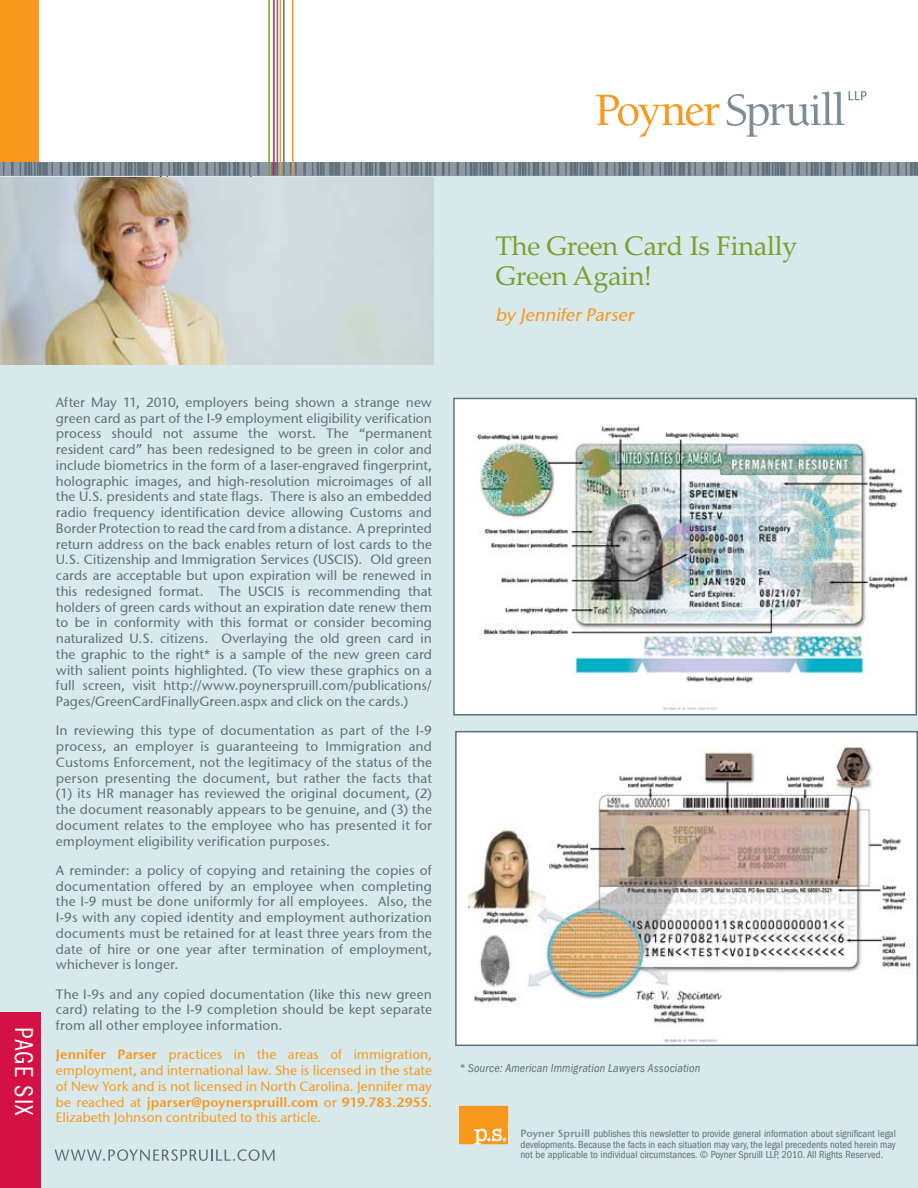
<style>
.page{position:relative;width:918px;height:1188px;background:#fff}
.page>*{position:absolute;margin:0;border:0;box-sizing:border-box;transform-origin:0 0}
.t1{font:27px/30px "Palatino Linotype";letter-spacing:-.01em;color:#78a22f}
.t2{font:condensed 26.7px "Franklin Gothic";letter-spacing:.045em;color:#fff;scale:.9 1}
.t3{font:italic 18px "Stone Sans ITCTT Medium";color:#f8981d}
.t4{font:13.5px/15.8px "Stone Sans ITCTT Medium";letter-spacing:.01em;color:#5c6f7b;text-align:justify}
.t5{font:13.5px/15.8px "Stone Sans OSITCTT Medium";color:#f8981d;text-align:justify}
.t6{font:13.5px "Stone Sans Semi OSITCTT";color:#f8981d}
.t7{font:italic condensed 12px "Franklin Gothic";letter-spacing:.015em;color:#5c6f7b}
.t8{font:condensed 10.5px/10.5px "Franklin Gothic";color:#5c6f7b;text-align:justify}
.s1{font-family:"Stone Sans Semi OSITCTT"}
.s2{font-family:"Stone Sans OSITCTT Medium"}
.s3{font-family:"Stone Sans Semi ITCTT"}
.s4{font-family:"Stone Sans Semi ITCTT";font-stretch:normal;color:#7d8c95}
</style>
<div class="page">
<div style="left:0;top:163px;width:918px;height:1025px;background:#d7e9eb"></div>
<div style="left:0;top:0;width:38px;height:168px;background:#f8981d"></div>
<div style="left:0;top:162px;width:918px;height:14px;background:#8d9aa3"></div>
<svg style="left:605px;top:162px;width:3px;height:14px"></svg>
<svg style="left:557px;top:162px;width:2px;height:14px"></svg>
<svg style="left:565px;top:162px;width:34px;height:14px"></svg>
<svg style="left:505px;top:162px;width:3px;height:14px"></svg>
<svg style="left:514px;top:162px;width:36px;height:14px"></svg>
<svg style="left:457px;top:162px;width:2px;height:14px"></svg>
<svg style="left:442px;top:162px;width:8px;height:14px"></svg>
<svg style="left:465px;top:162px;width:33px;height:14px"></svg>
<svg style="left:703px;top:162px;width:2px;height:14px"></svg>
<svg style="left:711px;top:162px;width:16px;height:14px"></svg>
<svg style="left:651px;top:162px;width:3px;height:14px"></svg>
<svg style="left:660px;top:162px;width:36px;height:14px"></svg>
<svg style="left:614px;top:162px;width:30px;height:14px"></svg>
<svg style="left:797px;top:162px;width:3px;height:14px"></svg>
<svg style="left:749px;top:162px;width:2px;height:14px"></svg>
<svg style="left:734px;top:162px;width:8px;height:14px"></svg>
<svg style="left:757px;top:162px;width:34px;height:14px"></svg>
<svg style="left:843px;top:162px;width:3px;height:14px"></svg>
<svg style="left:852px;top:162px;width:30px;height:14px"></svg>
<svg style="left:806px;top:162px;width:30px;height:14px"></svg>
<svg style="left:160px;top:162px;width:2px;height:14px"></svg>
<svg style="left:111px;top:162px;width:3px;height:14px"></svg>
<svg style="left:120px;top:162px;width:33px;height:14px"></svg>
<svg style="left:60px;top:162px;width:2px;height:14px"></svg>
<svg style="left:68px;top:162px;width:37px;height:14px"></svg>
<svg style="left:3px;top:162px;width:1px;height:14px"></svg>
<svg style="left:11px;top:162px;width:3px;height:14px"></svg>
<svg style="left:20px;top:162px;width:33px;height:14px"></svg>
<svg style="left:257px;top:162px;width:3px;height:14px"></svg>
<svg style="left:271px;top:162px;width:5px;height:14px"></svg>
<svg style="left:205px;top:162px;width:3px;height:14px"></svg>
<svg style="left:214px;top:162px;width:36px;height:14px"></svg>
<svg style="left:168px;top:162px;width:31px;height:14px"></svg>
<svg style="left:352px;top:162px;width:2px;height:14px"></svg>
<svg style="left:303px;top:162px;width:3px;height:14px"></svg>
<svg style="left:290px;top:162px;width:7px;height:14px"></svg>
<svg style="left:312px;top:162px;width:33px;height:14px"></svg>
<svg style="left:398px;top:162px;width:2px;height:14px"></svg>
<svg style="left:406px;top:162px;width:30px;height:14px"></svg>
<svg style="left:361px;top:162px;width:30px;height:14px"></svg>
<svg style="left:889px;top:162px;width:1px;height:14px"></svg>
<svg style="left:897px;top:162px;width:2px;height:14px"></svg>
<svg style="left:905px;top:162px;width:13px;height:14px"></svg>
<hr style="left:283px;top:0;width:2px;height:176px;background:#5c6f7b">
<hr style="left:268px;top:0;width:2px;height:176px;background:#78a22f">
<hr style="left:277px;top:0;width:1px;height:176px;background:#5c6f7b">
<hr style="left:280px;top:0;width:1px;height:176px;background:#f8981d">
<hr style="left:273px;top:0;width:2px;height:176px;background:#d31145">
<hr style="left:292px;top:0;width:1px;height:176px;background:#f8981d">
<svg style="left:596px;top:95px;width:124px;height:42px"></svg>
<svg style="left:727px;top:91px;width:140px;height:46px"></svg>
<img style="left:0;top:177px;width:433px;height:187px">
<img style="left:456px;top:401px;width:458px;height:312px">
<div style="left:453px;top:398px;width:464px;height:318px;border:2px solid #5c6f7b"></div>
<img style="left:458px;top:734px;width:457px;height:309px">
<div style="left:455px;top:731px;width:463px;height:315px;border:2px solid #5c6f7b"></div>
<div style="left:0;top:1012px;width:40px;height:176px;background:#d31145"></div>
<svg style="left:55px;top:1149px;width:220px;height:12px"></svg>
<svg style="left:459px;top:1106px;width:49px;height:38px;background:#f8a132"></svg>
<h1 class="t1" style="left:496px;top:230px;width:303px">The Green Card Is Finally<br>Green Again!</h1>
<h3 class="t3" style="left:496px;top:304px;width:143px">by JenniferParser</h3>
<h2 class="t2" style="left:39px;top:1027px;width:98px;rotate:90deg">Page SIX</h2>
<h2 class="t2" style="left:37px;top:1034px;width:100px;rotate:90deg">Page six</h2>
<p class="t4" style="left:56px;top:394px;width:378px">After May 11, 2010, employers being shown a strange new green card as part of the I-9 employment eligibility verification process should not assume the worst. The “permanent resident card” has been redesigned to be green in color and include biometrics in the form of a laser-engraved fingerprint, holographic images, and high-resolution microimages of all the U.S. presidents and state flags. There is also an embedded radio frequency identification device allowing Customs and Border Protection to read the card from a distance. A preprinted return address on the back enables return of lost cards to the U.S. Citizenship and Immigration Services (USCIS). Old green cards are acceptable but upon expiration will be renewed in this redesigned format. The USCIS is recommending that holders of green cards without an expiration date renew them to be in conformity with this format or consider becoming naturalized U.S. citizens. Overlaying the old green card in the graphic to the right* is a sample of the new green card with salient points highlighted. (To view these graphics on a full screen, visit http://www.poynerspruill.com/publications/ Pages/GreenCardFinallyGreen.aspx and click on the cards.)</p>
<p class="t4" style="left:56px;top:723px;width:378px">In reviewing this type of documentation as part of the I-9 process, an employer is guaranteeing to Immigration and Customs Enforcement, not the legitimacy of the status of the person presenting the document, but rather the facts that (1) its HR manager has reviewed the original document, (2) the document reasonably appears to be genuine, and (3) the document relates to the employee who has presented it for employment eligibility verification purposes.</p>
<p class="t4" style="left:56px;top:862px;width:378px">A reminder: a policy of copying and retaining the copies of documentation offered by an employee when completing the I-9 must be done uniformly for all employees. Also, the I-9s with any copied identity and employment authorization documents must be retained for at least three years from the date of hire or one year after termination of employment, whichever is longer.</p>
<p class="t4" style="left:56px;top:986px;width:378px">The I-9s and any copied documentation (like this new green card) relating to the I-9 completion should be kept separate from all other employee information.</p>
<p class="t5" style="left:56px;top:1047px;width:378px"><span class="s1">Jennifer Parser</span> practices in the areas of immigration, employment, and international law. She is licensed in the state of New York and is not licensed in North Carolina. Jennifer may</p>
<p class="t6" style="left:56px;top:1094px;width:378px"><span class="s2">be reached at</span> jparser@poynerspruill.com <span class="s2">or</span> <span class="s3">919.783.2955</span><span class="s2">.</span></p>
<p class="t5" style="left:56px;top:1110px;width:267px">Elizabeth Johnson contributed to this article.</p>
<p class="t7" style="left:459px;top:1062px;width:243px">* Source: American Immigration Lawyers Association</p>
<p class="t8" style="left:520px;top:1129px;width:377px"><span class="s4">Poyner Spruill</span> publishes this newsletter to provide general information about significant legal developments. Because the facts in each situation may vary, the legal precedents noted herein may not be applicable to individual circumstances. © Poyner Spruill LLP, 2010. All Rights Reserved.</p>
</div>
